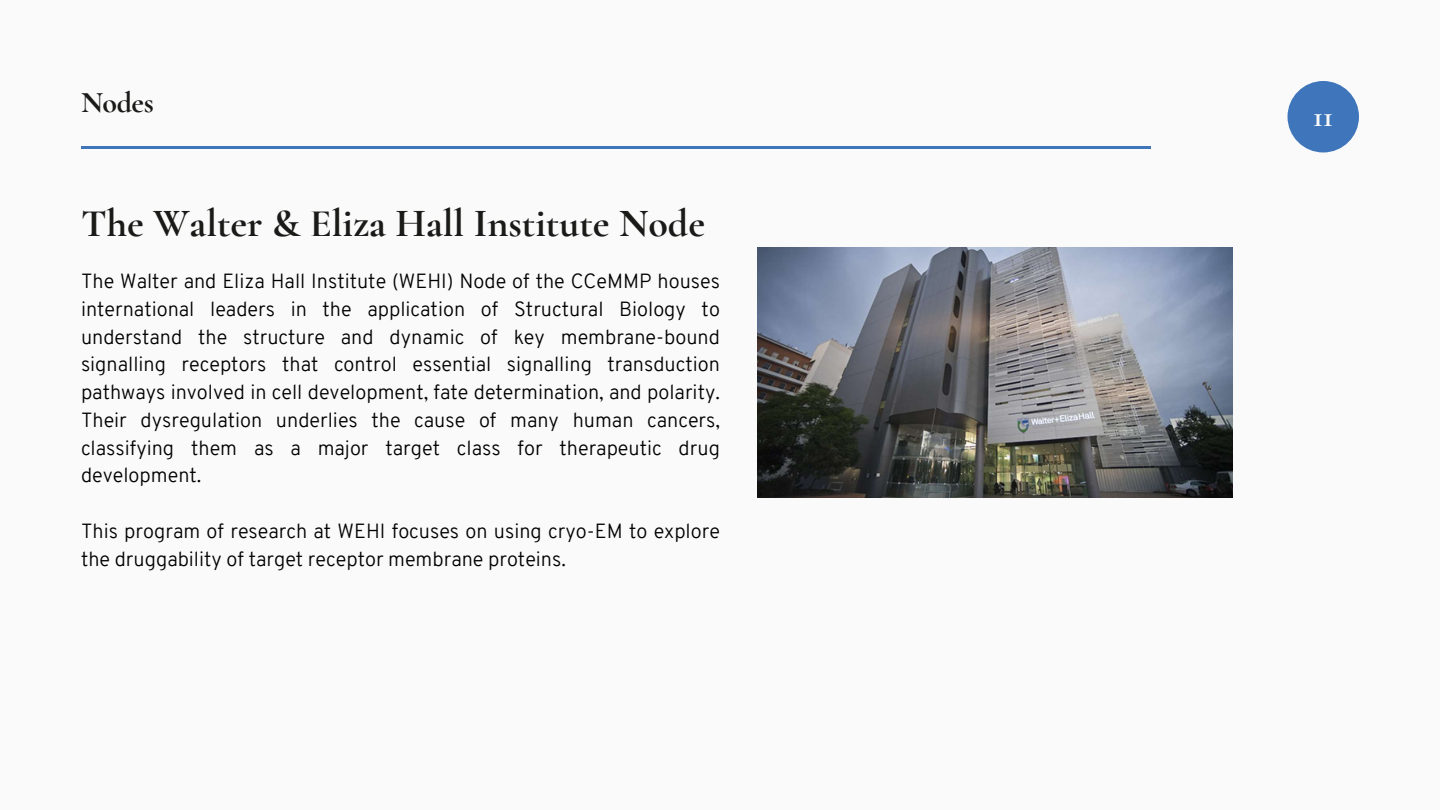
<style>
.page{position:relative;width:1440px;height:810px;background:#fafafa}
.page>*{position:absolute;margin:0;border:0;box-sizing:border-box;transform-origin:0 0}
.t1{font:700 40px "Cormorant Garamond";color:#1a1b18}
.t2{font:700 30px "Cormorant Garamond";letter-spacing:-.015em;color:#1a1b18}
.t3{font:700 30px "Cormorant Garamond";color:#fafafa}
.t4{font:300 20px/27.8px "Overpass";color:#000;text-align:justify}
</style>
<div class="page">
<hr style="left:81px;top:146px;width:1069px;height:3px;background:#3f76bb">
<div style="left:1288px;top:81px;width:71px;height:71px;background:#3f76bb;border-radius:50%"></div>
<img style="left:757px;top:248px;width:476px;height:249px">
<p class="t2" style="left:81px;top:84px;width:74px">Nodes</p>
<p class="t1" style="left:81px;top:199px;width:626px">The Walter &amp; Eliza Hall Institute Node</p>
<p class="t4" style="left:81px;top:269px;width:640px">The Walter and Eliza Hall Institute (WEHI) Node of the CCeMMP houses international leaders in the application of Structural Biology to understand the structure and dynamic of key membrane-bound signalling receptors that control essential signalling transduction pathways involved in cell development, fate determination, and polarity.<br>Their dysregulation underlies the cause of many human cancers, classifying them as a major target class for therapeutic drug development.</p>
<p class="t4" style="left:81px;top:519px;width:640px">This program of research at WEHI focuses on using cryo-EM to explore the druggability of target receptor membrane proteins.</p>
<p class="t3" style="left:1313px;top:98px;width:21px">11</p>
</div>
